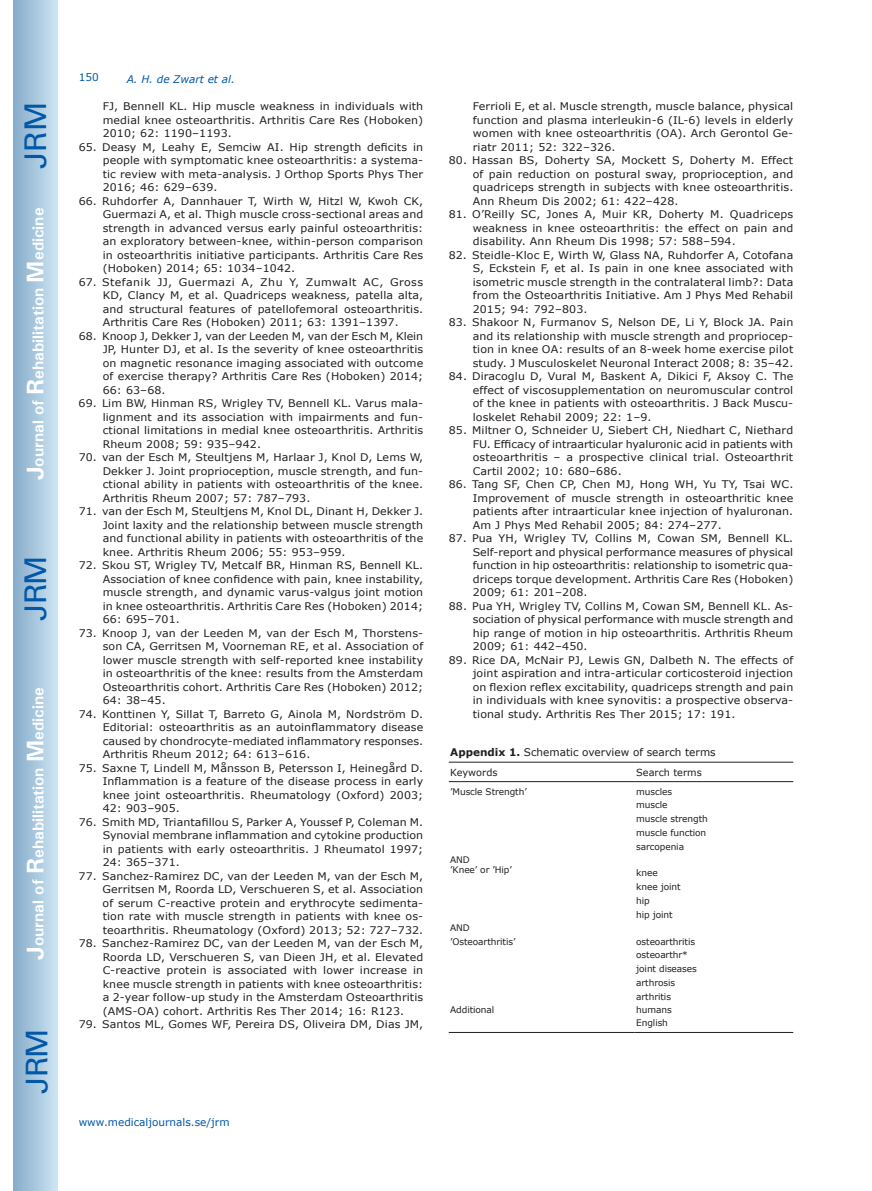
<style>
.page{position:relative;width:872px;height:1191px;background:#fff}
.page>*{position:absolute;margin:0;border:0;box-sizing:border-box;transform-origin:0 0}
.t1{font:30px "Univers";letter-spacing:-.03em;color:#0157a8}
.t2{font:700 15.75px "Univers";color:#fff}
.t3{font:10.5px/13.5px "Verdana";letter-spacing:.01em;color:#231f20;text-align:justify;scale:1.05 1}
.t4{font:10.5px "Verdana";letter-spacing:.01em;color:#231f20}
.t5{font:10.5px "Verdana";color:#0157a8}
.t6{font:italic 10.5px "Verdana";color:#0157a8}
.t7{font:9.75px "Verdana";color:#231f20}
.t8{font:9px/13.8px "Verdana";letter-spacing:-.01em;color:#231f20}
.s1{font-size:24px}
.s2{font-weight:700}
</style>
<div class="page">
<div style="left:14px;top:0;width:43px;height:1191px;background:linear-gradient(to right,#88acca,#cbe5f2)"></div>
<hr style="left:449px;top:762px;width:186px;height:1px;background:#231f20">
<hr style="left:634px;top:762px;width:159px;height:1px;background:#231f20">
<hr style="left:449px;top:781px;width:186px;height:1px;background:#231f20">
<hr style="left:634px;top:781px;width:159px;height:1px;background:#231f20">
<hr style="left:449px;top:1032px;width:186px;height:1px;background:#231f20">
<hr style="left:634px;top:1032px;width:159px;height:1px;background:#231f20">
<h1 class="t1" style="left:18px;top:169px;width:68px;rotate:-90deg">JRM</h1>
<h2 class="t2" style="left:28px;top:480px;width:274px;rotate:-90deg"><span class="s1">J</span>ournal of <span class="s1">R</span>ehabilitation <span class="s1">M</span>edicine</h2>
<h1 class="t1" style="left:18px;top:620px;width:67px;rotate:-90deg">JRM</h1>
<h2 class="t2" style="left:28px;top:959px;width:274px;rotate:-90deg"><span class="s1">J</span>ournal of <span class="s1">R</span>ehabilitation <span class="s1">M</span>edicine</h2>
<h1 class="t1" style="left:19px;top:1093px;width:67px;rotate:-90deg">JRM</h1>
<p class="t5" style="left:79px;top:70px;width:22px">150</p>
<p class="t6" style="left:127px;top:72px;width:110px">A. H. de Zwart et al.</p>
<p class="t3" style="left:103px;top:99px;width:307px">FJ, Bennell KL. Hip muscle weakness in individuals with medial knee osteoarthritis. Arthritis Care Res (Hoboken)<br>2010; 62: 1190–1193.</p>
<p class="t3" style="left:103px;top:140px;width:307px;text-indent:-24px">65. Deasy M, Leahy E, Semciw AI. Hip strength deficits in people with symptomatic knee osteoarthritis: a systema&shy;tic review with meta-analysis. J Orthop Sports Phys Ther 2016; 46: 629–639.</p>
<p class="t3" style="left:103px;top:194px;width:307px;text-indent:-24px">66. Ruhdorfer A, Dannhauer T, Wirth W, Hitzl W, Kwoh CK, Guermazi A, et al. Thigh muscle cross-sectional areas and strength in advanced versus early painful osteoarthritis: an exploratory between-knee, within-person comparison in osteoarthritis initiative participants. Arthritis Care Res (Hoboken) 2014; 65: 1034–1042.</p>
<p class="t3" style="left:103px;top:275px;width:307px;text-indent:-24px">67. Stefanik JJ, Guermazi A, Zhu Y, Zumwalt AC, Gross KD, Clancy M, et al. Quadriceps weakness, patella alta, and structural features of patellofemoral osteoarthritis.<br>Arthritis Care Res (Hoboken) 2011; 63: 1391–1397.</p>
<p class="t3" style="left:103px;top:329px;width:307px;text-indent:-24px">68. Knoop J, Dekker J, van der Leeden M, van der Esch M, Klein JP, Hunter DJ, et al. Is the severity of knee osteoarthritis on magnetic resonance imaging associated with outcome of exercise therapy? Arthritis Care Res (Hoboken) 2014; 66: 63–68.</p>
<p class="t3" style="left:103px;top:396px;width:307px;text-indent:-24px">69. Lim BW, Hinman RS, Wrigley TV, Bennell KL. Varus mala&shy;lignment and its association with impairments and fun&shy;ctional limitations in medial knee osteoarthritis. Arthritis Rheum 2008; 59: 935–942.</p>
<p class="t3" style="left:103px;top:450px;width:307px;text-indent:-24px">70. van der Esch M, Steultjens M, Harlaar J, Knol D, Lems W, Dekker J. Joint proprioception, muscle strength, and fun&shy;ctional ability in patients with osteoarthritis of the knee.<br>Arthritis Rheum 2007; 57: 787–793.</p>
<p class="t3" style="left:103px;top:504px;width:307px;text-indent:-24px">71. van der Esch M, Steultjens M, Knol DL, Dinant H, Dekker J.<br>Joint laxity and the relationship between muscle strength and functional ability in patients with osteoarthritis of the knee. Arthritis Rheum 2006; 55: 953–959.</p>
<p class="t3" style="left:103px;top:558px;width:307px;text-indent:-24px">72. Skou ST, Wrigley TV, Metcalf BR, Hinman RS, Bennell KL.<br>Association of knee confidence with pain, knee instability, muscle strength, and dynamic varus-valgus joint motion in knee osteoarthritis. Arthritis Care Res (Hoboken) 2014; 66: 695–701.</p>
<p class="t3" style="left:103px;top:626px;width:307px;text-indent:-24px">73. Knoop J, van der Leeden M, van der Esch M, Thorstens&shy;son CA, Gerritsen M, Voorneman RE, et al. Association of lower muscle strength with self-reported knee instability in osteoarthritis of the knee: results from the Amsterdam Osteoarthritis cohort. Arthritis Care Res (Hoboken) 2012; 64: 38–45.</p>
<p class="t3" style="left:103px;top:707px;width:307px;text-indent:-24px">74. Konttinen Y, Sillat T, Barreto G, Ainola M, Nordström D.<br>Editorial: osteoarthritis as an autoinflammatory disease caused by chondrocyte-mediated inflammatory responses.<br>Arthritis Rheum 2012; 64: 613–616.</p>
<p class="t3" style="left:103px;top:761px;width:307px;text-indent:-24px">75. Saxne T, Lindell M, Månsson B, Petersson I, Heinegård D.<br>Inflammation is a feature of the disease process in early knee joint osteoarthritis. Rheumatology (Oxford) 2003; 42: 903–905.</p>
<p class="t3" style="left:103px;top:815px;width:307px;text-indent:-24px">76. Smith MD, Triantafillou S, Parker A, Youssef P, Coleman M.<br>Synovial membrane inflammation and cytokine production in patients with early osteoarthritis. J Rheumatol 1997; 24: 365–371.</p>
<p class="t3" style="left:103px;top:869px;width:307px;text-indent:-24px">77. Sanchez-Ramirez DC, van der Leeden M, van der Esch M, Gerritsen M, Roorda LD, Verschueren S, et al. Association of serum C-reactive protein and erythrocyte sedimenta&shy;tion rate with muscle strength in patients with knee os&shy;teoarthritis. Rheumatology (Oxford) 2013; 52: 727–732.</p>
<p class="t3" style="left:103px;top:936px;width:307px;text-indent:-24px">78. Sanchez-Ramirez DC, van der Leeden M, van der Esch M, Roorda LD, Verschueren S, van Dieen JH, et al. Elevated C-reactive protein is associated with lower increase in knee muscle strength in patients with knee osteoarthritis: a 2-year follow-up study in the Amsterdam Osteoarthritis (AMS-OA) cohort. Arthritis Res Ther 2014; 16: R123.</p>
<p class="t3" style="left:79px;top:1017px;width:330px">79. Santos ML, Gomes WF, Pereira DS, Oliveira DM, Dias JM,</p>
<p class="t3" style="left:473px;top:99px;width:307px">Ferrioli E, et al. Muscle strength, muscle balance, physical function and plasma interleukin-6 (IL-6) levels in elderly women with knee osteoarthritis (OA). Arch Gerontol Ge&shy;riatr 2011; 52: 322–326.</p>
<p class="t3" style="left:473px;top:153px;width:307px;text-indent:-24px">80. Hassan BS, Doherty SA, Mockett S, Doherty M. Effect of pain reduction on postural sway, proprioception, and quadriceps strength in subjects with knee osteoarthritis.<br>Ann Rheum Dis 2002; 61: 422–428.</p>
<p class="t3" style="left:473px;top:207px;width:307px;text-indent:-24px">81. O’Reilly SC, Jones A, Muir KR, Doherty M. Quadriceps weakness in knee osteoarthritis: the effect on pain and disability. Ann Rheum Dis 1998; 57: 588–594.</p>
<p class="t3" style="left:473px;top:248px;width:307px;text-indent:-24px">82. Steidle-Kloc E, Wirth W, Glass NA, Ruhdorfer A, Cotofana S, Eckstein F, et al. Is pain in one knee associated with isometric muscle strength in the contralateral limb?: Data from the Osteoarthritis Initiative. Am J Phys Med Rehabil 2015; 94: 792–803.</p>
<p class="t3" style="left:473px;top:315px;width:307px;text-indent:-24px">83. Shakoor N, Furmanov S, Nelson DE, Li Y, Block JA. Pain and its relationship with muscle strength and propriocep&shy;tion in knee OA: results of an 8-week home exercise pilot study. J Musculoskelet Neuronal Interact 2008; 8: 35–42.</p>
<p class="t3" style="left:473px;top:369px;width:307px;text-indent:-24px">84. Diracoglu D, Vural M, Baskent A, Dikici F, Aksoy C. The effect of viscosupplementation on neuromuscular control of the knee in patients with osteoarthritis. J Back Muscu&shy;loskelet Rehabil 2009; 22: 1–9.</p>
<p class="t3" style="left:473px;top:423px;width:307px;text-indent:-24px">85. Miltner O, Schneider U, Siebert CH, Niedhart C, Niethard FU. Efficacy of intraarticular hyaluronic acid in patients with osteoarthritis – a prospective clinical trial. Osteoarthrit Cartil 2002; 10: 680–686.</p>
<p class="t3" style="left:473px;top:477px;width:307px;text-indent:-24px">86. Tang SF, Chen CP, Chen MJ, Hong WH, Yu TY, Tsai WC.<br>Improvement of muscle strength in osteoarthritic knee patients after intraarticular knee injection of hyaluronan.<br>Am J Phys Med Rehabil 2005; 84: 274–277.</p>
<p class="t3" style="left:473px;top:531px;width:307px;text-indent:-24px">87. Pua YH, Wrigley TV, Collins M, Cowan SM, Bennell KL.<br>Self-report and physical performance measures of physical function in hip osteoarthritis: relationship to isometric qua&shy;driceps torque development. Arthritis Care Res (Hoboken)<br>2009; 61: 201–208.</p>
<p class="t3" style="left:473px;top:599px;width:307px;text-indent:-24px">88. Pua YH, Wrigley TV, Collins M, Cowan SM, Bennell KL. As&shy;sociation of physical performance with muscle strength and hip range of motion in hip osteoarthritis. Arthritis Rheum 2009; 61: 442–450.</p>
<p class="t3" style="left:473px;top:653px;width:307px;text-indent:-24px">89. Rice DA, McNair PJ, Lewis GN, Dalbeth N. The effects of joint aspiration and intra-articular corticosteroid injection on flexion reflex excitability, quadriceps strength and pain in individuals with knee synovitis: a prospective observa&shy;tional study. Arthritis Res Ther 2015; 17: 191.</p>
<p class="t4" style="left:450px;top:745px;width:267px"><span class="s2">Appendix 1.</span> Schematic overview of search terms</p>
<p class="t7" style="left:450px;top:765px;width:49px">Keywords</p>
<p class="t7" style="left:636px;top:765px;width:67px">Search terms</p>
<p class="t8" style="left:450px;top:784px;width:78px">’Muscle Strength’</p>
<p class="t8" style="left:636px;top:784px;width:73px">muscles<br>muscle<br>muscle strength muscle function sarcopenia</p>
<p class="t8" style="left:450px;top:854px;width:63px;line-height:10.8px">AND<br>’Knee’ or ’Hip’</p>
<p class="t8" style="left:636px;top:866px;width:46px">knee knee joint hip<br>hip joint</p>
<p class="t8" style="left:450px;top:920px;width:67px">AND ’Osteoarthritis’</p>
<p class="t8" style="left:636px;top:934px;width:62px">osteoarthritis osteoarthr* joint diseases arthrosis arthritis</p>
<p class="t8" style="left:450px;top:1002px;width:46px">Additional</p>
<p class="t8" style="left:636px;top:1002px;width:37px">humans<br>English</p>
<p class="t5" style="left:79px;top:1114px;width:152px">www.medicaljournals.se/jrm</p>
</div>
